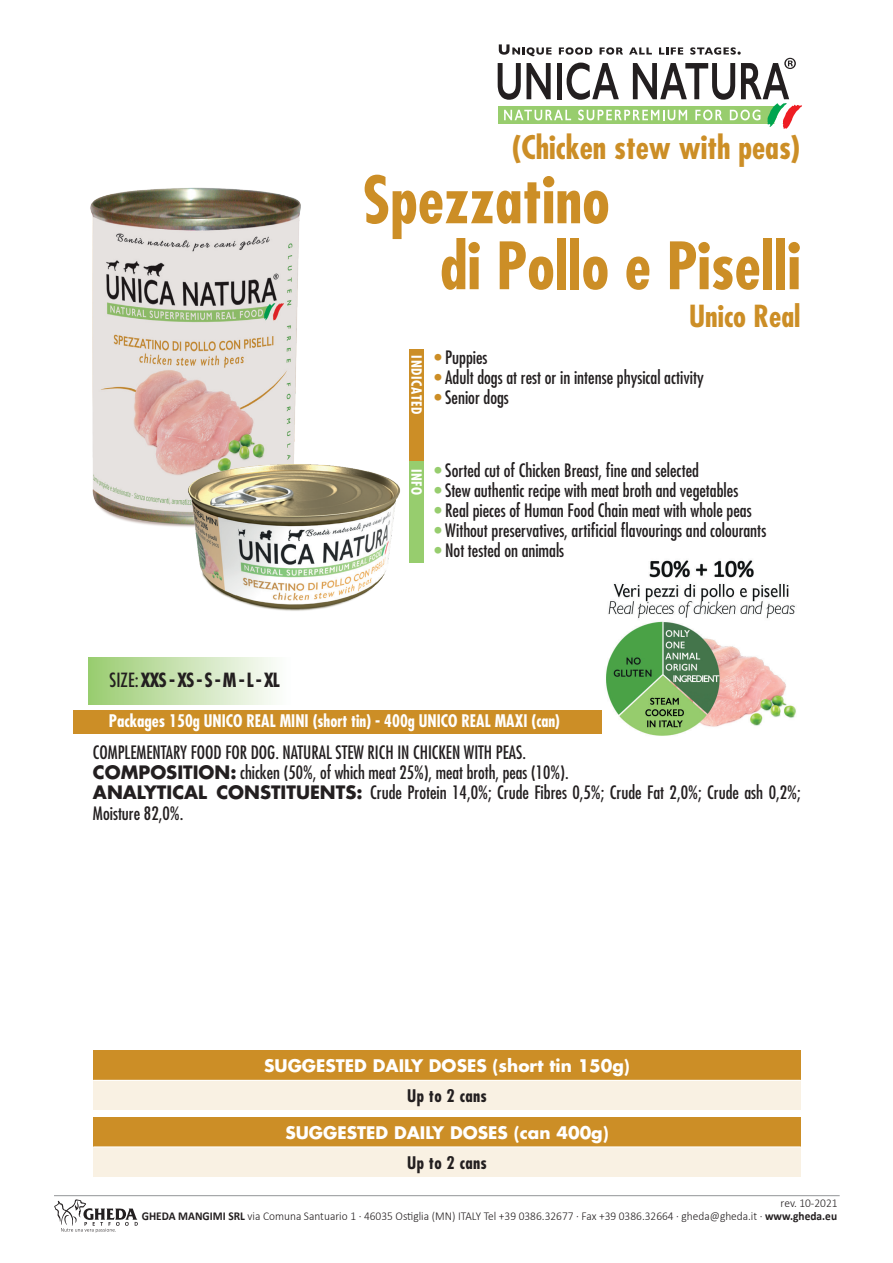
<style>
.page{position:relative;width:893px;height:1263px;background:#fff}
.page>*{position:absolute;margin:0;border:0;box-sizing:border-box;transform-origin:0 0}
.t1{font:700 condensed 63.45px "Futura Std";color:#cc8e26}
.t2{font:700 condensed 31.65px "Futura Std";color:#cc8e26}
.t3{font:700 condensed 29.55px "Futura Std";color:#cc8e26}
.t4{font:700 condensed 19.05px "Futura Std";letter-spacing:-.07em;color:#231f20}
.t5{font:condensed 18px "Futura Std";color:#231f20}
.t6{font:700 16.95px "Futura Std";color:#fff}
.t7{font:700 condensed 16.95px "Futura Std";color:#fff}
.t8{font:700 condensed 16.95px "Futura Std";letter-spacing:.02em;color:#231f20}
.t9{font:700 condensed 13.8px "Futura Std";letter-spacing:.05em;color:#fff}
.t10{font:300 12px "Calibri";color:#231f20;scale:.95 1}
.s1{font-weight:400}
.s2{color:#cc8e26}
.s3{color:#97cd6e}
.s4{font-weight:700;font-stretch:normal}
.s5{font-weight:700}
</style>
<div class="page">
<div style="left:73px;top:710px;width:722px;height:24px;background:#cc8e26"></div>
<div style="left:88px;top:658px;width:205px;height:47px;background:linear-gradient(to right,#9acc70,#fff)"></div>
<div style="left:409px;top:349px;width:15px;height:112px;background:#cc8e26"></div>
<div style="left:409px;top:461px;width:15px;height:101px;background:#97cd6e"></div>
<div style="left:93px;top:1117px;width:708px;height:30px;background:#cc8e26"></div>
<div style="left:93px;top:1147px;width:708px;height:30px;background:#f9f1e3"></div>
<hr style="left:93px;top:1146px;width:708px;height:1px;background:#fff">
<img style="left:90px;top:187px;width:211px;height:340px">
<img style="left:171px;top:435px;width:247px;height:231px">
<div style="left:93px;top:1050px;width:708px;height:30px;background:#cc8e26"></div>
<div style="left:93px;top:1080px;width:708px;height:30px;background:#f9f1e3"></div>
<hr style="left:93px;top:1080px;width:708px;height:1px;background:#fff">
<img style="left:603px;top:560px;width:193px;height:176px">
<hr style="left:54px;top:1195px;width:786px;height:1px;background:#939598">
<svg style="left:54px;top:1199px;width:84px;height:33px"></svg>
<svg style="left:498px;top:44px;width:304px;height:85px"></svg>
<p class="t2" style="left:512px;top:128px;width:290px">(Chicken stew with peas)</p>
<p class="t1" style="left:362px;top:160px;width:249px">Spezzatino</p>
<p class="t1" style="left:440px;top:226px;width:362px">di Pollo e Piselli</p>
<p class="t3" style="left:689px;top:298px;width:113px">Unico Real</p>
<p class="t4" style="left:110px;top:668px;width:172px"><span class="s1">SIZE:</span> XXS - XS - S - M - L - XL</p>
<p class="t9" style="left:425px;top:355px;width:60px;rotate:90deg">INDICATED</p>
<p class="t5" style="left:434px;top:346px;width:55px"><span class="s2">•</span> Puppies</p>
<p class="t5" style="left:434px;top:366px;width:271px"><span class="s2">•</span> Adult dogs at rest or in intense physical activity</p>
<p class="t5" style="left:434px;top:386px;width:76px"><span class="s2">•</span> Senior dogs</p>
<p class="t9" style="left:425px;top:469px;width:28px;rotate:90deg">INFO</p>
<p class="t5" style="left:434px;top:460px;width:266px"><span class="s3">•</span> Sorted cut of Chicken Breast, fine and selected</p>
<p class="t5" style="left:434px;top:480px;width:305px"><span class="s3">•</span> Stew authentic recipe with meat broth and vegetables</p>
<p class="t5" style="left:434px;top:500px;width:319px"><span class="s3">•</span> Real pieces of Human Food Chain meat with whole peas</p>
<p class="t5" style="left:434px;top:520px;width:334px"><span class="s3">•</span> Without preservatives, artificial flavourings and colourants</p>
<p class="t5" style="left:434px;top:540px;width:131px"><span class="s3">•</span> Not tested on animals</p>
<p class="t7" style="left:109px;top:710px;width:453px">Packages 150g UNICO REAL MINI (short tin) - 400g UNICO REAL MAXI (can)</p>
<p class="t5" style="left:93px;top:742px;width:434px">COMPLEMENTARY FOOD FOR DOG. NATURAL STEW RICH IN CHICKEN WITH PEAS.</p>
<p class="t5" style="left:93px;top:762px;width:477px"><span class="s4">COMPOSITION:</span> chicken (50%, of which meat 25%), meat broth, peas (10%).</p>
<p class="t5" style="left:93px;top:782px;width:709px"><span class="s4">ANALYTICAL CONSTITUENTS:</span> Crude Protein 14,0%; Crude Fibres 0,5%; Crude Fat 2,0%; Crude ash 0,2%;</p>
<p class="t5" style="left:93px;top:802px;width:92px">Moisture 82,0%.</p>
<p class="t6" style="left:264px;top:1055px;width:367px">SUGGESTED DAILY DOSES (short tin 150g)</p>
<p class="t8" style="left:407px;top:1085px;width:81px">Up to 2 cans</p>
<p class="t6" style="left:285px;top:1121px;width:325px">SUGGESTED DAILY DOSES (can 400g)</p>
<p class="t8" style="left:407px;top:1152px;width:81px">Up to 2 cans</p>
<p class="t10" style="left:781px;top:1195px;width:61px">rev. 10-2021</p>
<p class="t10" style="left:142px;top:1208px;width:733px"><span class="s5">GHEDA MANGIMI SRL</span> via Comuna Santuario 1 · 46035 Ostiglia (MN) ITALY Tel +39 0386.32677 · Fax +39 0386.32664 · gheda@gheda.it · <span class="s5">www.gheda.eu</span></p>
</div>
